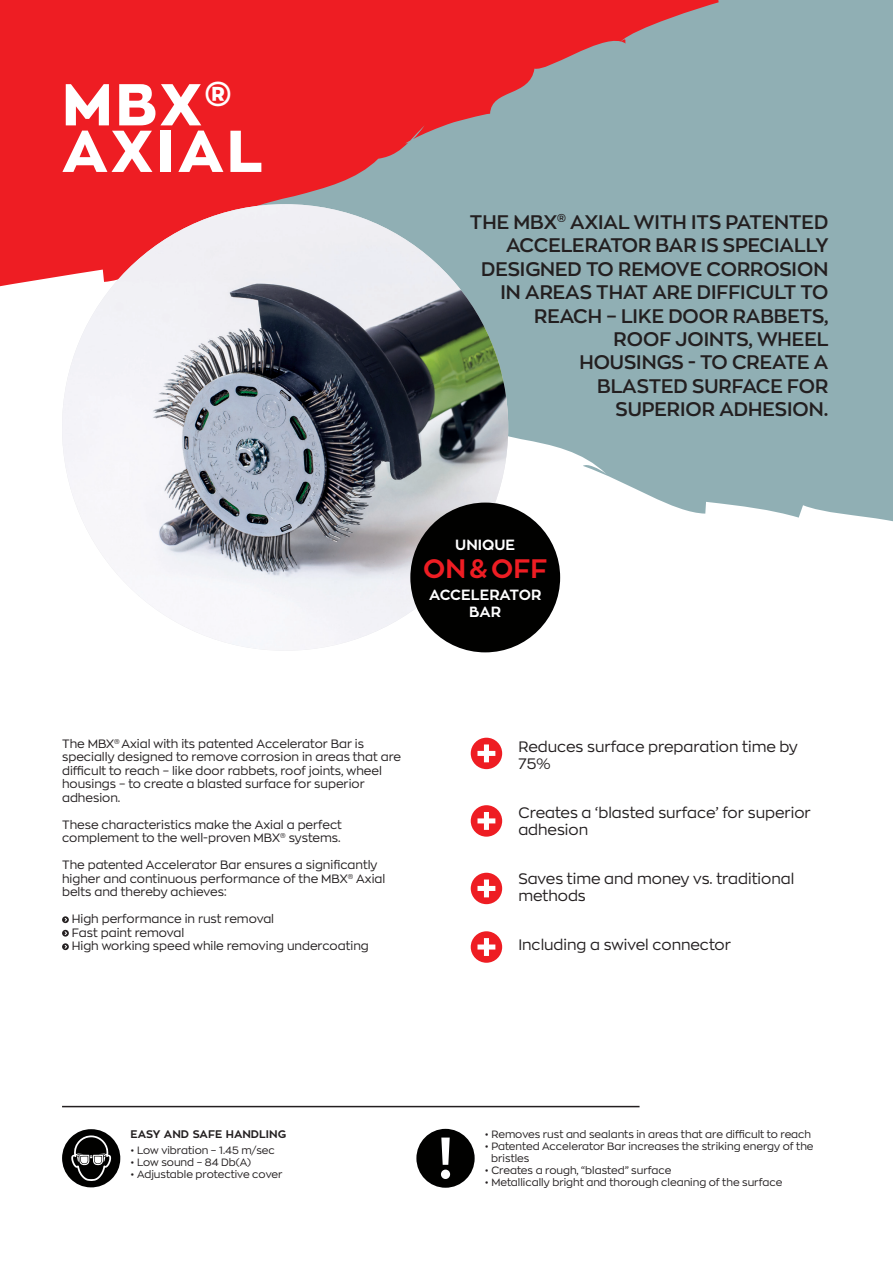
<style>
.page{position:relative;width:893px;height:1263px;background:#fff}
.page>*{position:absolute;margin:0;border:0;box-sizing:border-box;transform-origin:0 0}
.t1{font:800 58.5px "Zona Pro";letter-spacing:.06em;color:#fff}
.t2{font:700 26.55px "Zona Pro";color:#ee1d23}
.t3{font:600 19.5px/23.4px "Zona Pro";color:#231f20;text-align:right}
.t4{font:15px/16.5px "Zona Pro";color:#231f20}
.t5{font:700 14.7px "Zona Pro";color:#fff}
.t6{font:12px/13.5px "Zona Pro";color:#231f20}
.t7{font:700 10.95px "Zona Pro";color:#231f20}
.t8{font:10.5px "Zona Pro";color:#231f20}
</style>
<div class="page">
<svg style="left:463px;top:0;width:429px;height:521px;background:#99b5ba"></svg>
<svg style="left:0;top:0;width:719px;height:292px;background:#c9575d"></svg>
<img style="left:62px;top:204px;width:446px;height:447px;border-radius:223px">
<hr style="left:62px;top:1106px;width:577px;height:1px;background:#231f20">
<div style="left:416px;top:1129px;width:59px;height:59px;background:#010100;border-radius:50%"></div>
<svg style="left:441px;top:1137px;width:9px;height:42px"></svg>
<svg style="left:62px;top:1129px;width:59px;height:58px"></svg>
<svg style="left:62px;top:916px;width:7px;height:7px"></svg>
<svg style="left:62px;top:930px;width:7px;height:6px"></svg>
<svg style="left:62px;top:943px;width:7px;height:7px"></svg>
<div style="left:471px;top:738px;width:31px;height:31px;background:#ee1d23;border-radius:50%"></div>
<div style="left:484px;top:744px;width:5px;height:18px;background:#fff"></div>
<div style="left:477px;top:751px;width:18px;height:5px;background:#fff"></div>
<div style="left:471px;top:805px;width:31px;height:32px;background:#ee1d23;border-radius:50%"></div>
<div style="left:484px;top:812px;width:5px;height:18px;background:#fff"></div>
<div style="left:477px;top:818px;width:18px;height:5px;background:#fff"></div>
<div style="left:471px;top:873px;width:31px;height:31px;background:#ee1d23;border-radius:50%"></div>
<div style="left:484px;top:879px;width:5px;height:18px;background:#fff"></div>
<div style="left:477px;top:886px;width:18px;height:5px;background:#fff"></div>
<div style="left:471px;top:931px;width:31px;height:32px;background:#ee1d23;border-radius:50%"></div>
<div style="left:484px;top:938px;width:5px;height:18px;background:#fff"></div>
<div style="left:477px;top:944px;width:18px;height:5px;background:#fff"></div>
<div style="left:410px;top:503px;width:150px;height:149px;background:#010100;border-radius:50%"></div>
<hr style="left:892px;top:0;width:1px;height:1263px;background:#ee1d23">
<p class="t1" style="left:62px;top:66px;width:170px">MBX<sup>®</sup></p>
<p class="t1" style="left:62px;top:112px;width:201px">AXIAL</p>
<p class="t3" style="left:470px;top:210px;width:360px">THE MBX<sup>®</sup> AXIAL WITH ITS PATENTED<br>ACCELERATOR BAR IS SPECIALLY<br>DESIGNED TO REMOVE CORROSION</p>
<p class="t3" style="left:500px;top:280px;width:329px">IN AREAS THAT ARE DIFFICULT TO<br>REACH – LIKE DOOR RABBETS,</p>
<p class="t3" style="left:614px;top:327px;width:216px">ROOF JOINTS, WHEEL</p>
<p class="t3" style="left:579px;top:350px;width:250px">HOUSINGS - TO CREATE A</p>
<p class="t3" style="left:597px;top:374px;width:233px">BLASTED SURFACE FOR</p>
<p class="t3" style="left:615px;top:397px;width:214px">SUPERIOR ADHESION.</p>
<p class="t5" style="left:455px;top:535px;width:61px">UNIQUE</p>
<p class="t2" style="left:423px;top:551px;width:126px">ON&amp;OFF</p>
<p class="t5" style="left:429px;top:585px;width:114px">ACCELERATOR</p>
<p class="t5" style="left:469px;top:602px;width:33px">BAR</p>
<p class="t6" style="left:62px;top:736px;width:340px">The MBX<sup>®</sup> Axial with its patented Accelerator Bar is specially designed to remove corrosion in areas that are difficult to reach – like door rabbets, roof joints, wheel housings – to create a blasted surface for superior adhesion.</p>
<p class="t6" style="left:62px;top:817px;width:281px">These characteristics make the Axial a perfect complement to the well-proven MBX<sup>®</sup> systems.</p>
<p class="t6" style="left:62px;top:858px;width:325px">The patented Accelerator Bar ensures a significantly higher and continuous performance of the MBX<sup>®</sup> Axial belts and thereby achieves:</p>
<p class="t6" style="left:72px;top:912px;width:204px">High performance in rust removal</p>
<p class="t6" style="left:72px;top:925px;width:114px">Fast paint removal</p>
<p class="t6" style="left:72px;top:939px;width:298px">High working speed while removing undercoating</p>
<p class="t4" style="left:518px;top:738px;width:281px">Reduces surface preparation time by<br>75%</p>
<p class="t4" style="left:518px;top:804px;width:294px">Creates a ‘blasted surface’ for superior adhesion</p>
<p class="t4" style="left:518px;top:870px;width:277px">Saves time and money vs. traditional methods</p>
<p class="t4" style="left:518px;top:936px;width:214px">Including a swivel connector</p>
<p class="t7" style="left:131px;top:1127px;width:157px">EASY AND SAFE HANDLING</p>
<p class="t8" style="left:131px;top:1144px;width:146px">• Low vibration – 1.45 m/sec</p>
<p class="t8" style="left:131px;top:1156px;width:122px">• Low sound – 84 Db(A)</p>
<p class="t8" style="left:131px;top:1168px;width:153px">• Adjustable protective cover</p>
<p class="t8" style="left:485px;top:1127px;width:328px">• Removes rust and sealants in areas that are difficult to reach</p>
<p class="t8" style="left:485px;top:1139px;width:330px">• Patented Accelerator Bar increases the striking energy of the</p>
<p class="t8" style="left:491px;top:1151px;width:40px">bristles</p>
<p class="t8" style="left:485px;top:1163px;width:188px">• Creates a rough, “blasted” surface</p>
<p class="t8" style="left:485px;top:1175px;width:299px">• Metallically bright and thorough cleaning of the surface</p>
</div>
